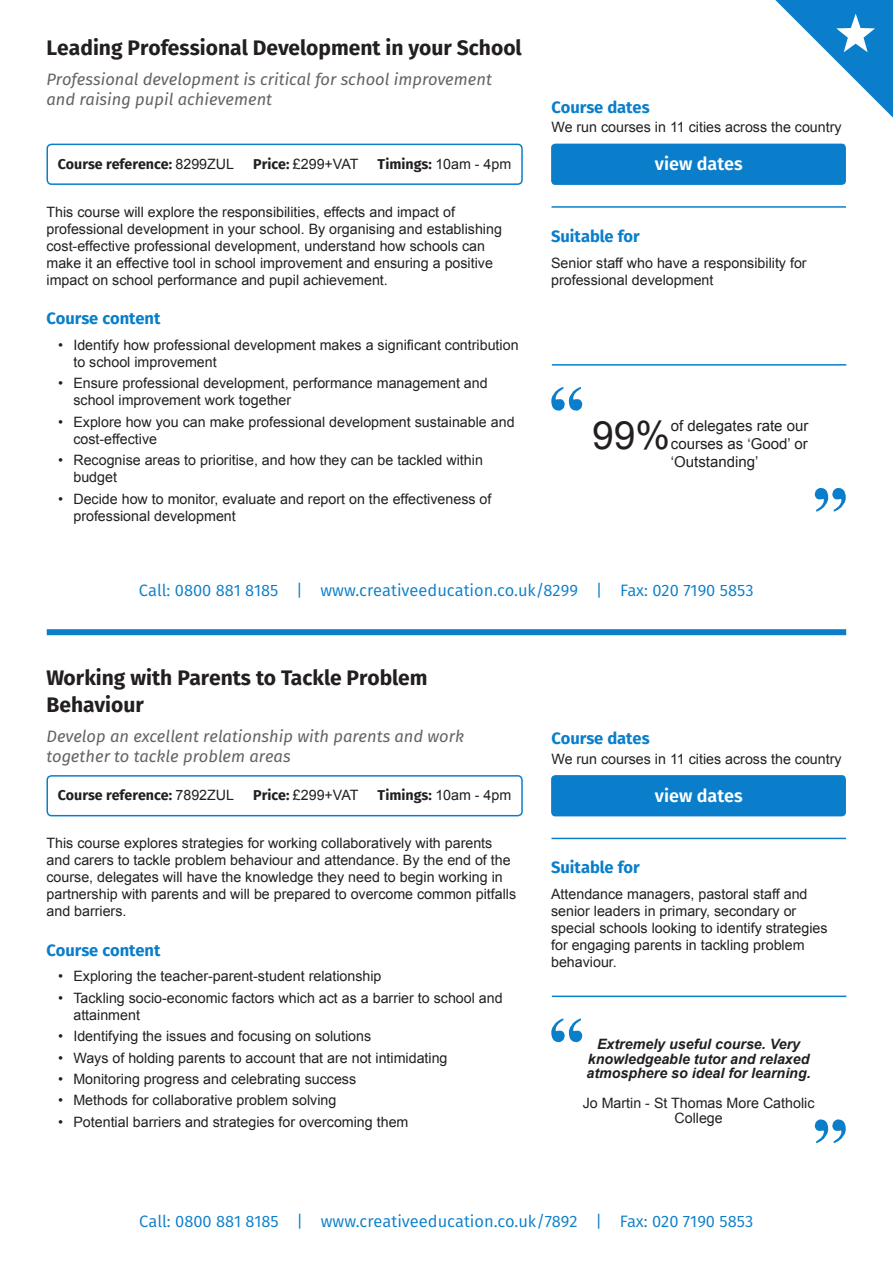
<style>
.page{position:relative;width:893px;height:1263px;background:#fff}
.page>*{position:absolute;margin:0;border:0;box-sizing:border-box;transform-origin:0 0}
.t1{font:39px "Arial";color:#231f20}
.t2{font:700 21px/27px "Fira Sans";color:#231f20}
.t3{font:600 18px "Fira Sans";color:#fff}
.t4{font:italic 16.5px/19.5px "Fira Sans";color:#636366}
.t5{font:16.5px "Fira Sans";color:#0a7eca}
.t6{font:700 16.5px "Fira Sans";color:#0a7eca}
.t7{font:15px/18px "Arial";color:#231f20;text-align:justify}
.t8{font:14.25px/17.1px "Arial";color:#231f20}
.t9{font:italic 700 14.25px/15px "Arial";color:#231f20;text-align:center}
.t10{font:700 14.25px "Fira Sans";color:#231f20}
.s1{font-family:"Arial";font-weight:400}
.s2{font-family:"Fira Sans";font-weight:700}
</style>
<div class="page">
<div style="left:47px;top:629px;width:799px;height:6px;background:#0a7eca"></div>
<svg style="left:551px;top:387px;width:32px;height:24px"></svg>
<svg style="left:814px;top:487px;width:32px;height:25px"></svg>
<hr style="left:551px;top:206px;width:295px;height:2px;background:#0a7eca">
<div style="left:551px;top:144px;width:295px;height:41px;background:#0a7eca;border-radius:4px"></div>
<div style="left:46px;top:144px;width:477px;height:41px;border:2px solid #0a7eca;border-radius:4px"></div>
<hr style="left:552px;top:364px;width:294px;height:2px;background:#0a7eca">
<svg style="left:775px;top:0;width:118px;height:118px"></svg>
<svg style="left:551px;top:1018px;width:32px;height:25px"></svg>
<svg style="left:814px;top:1119px;width:32px;height:24px"></svg>
<hr style="left:551px;top:838px;width:295px;height:1px;background:#0a7eca">
<div style="left:551px;top:775px;width:295px;height:41px;background:#0a7eca;border-radius:4px"></div>
<div style="left:46px;top:775px;width:477px;height:41px;border:2px solid #0a7eca;border-radius:4px"></div>
<hr style="left:552px;top:995px;width:294px;height:2px;background:#0a7eca">
<p class="t2" style="left:46px;top:34px;width:477px">Leading Professional Development in your School</p>
<p class="t4" style="left:46px;top:70px;width:447px">Professional development is critical for school improvement and raising pupil achievement</p>
<p class="t6" style="left:551px;top:96px;width:100px">Course dates</p>
<p class="t8" style="left:551px;top:119px;width:292px">We run courses in 11 cities across the country</p>
<p class="t10" style="left:58px;top:154px;width:178px">Course reference: <span class="s1">8299ZUL</span></p>
<p class="t8" style="left:253px;top:156px;width:107px"><span class="s2">Price:</span> £299+VAT</p>
<p class="t10" style="left:378px;top:154px;width:135px">Timings: <span class="s1">10am - 4pm</span></p>
<p class="t3" style="left:655px;top:151px;width:89px">view dates</p>
<p class="t8" style="left:46px;top:203px;width:457px">This course will explore the responsibilities, effects and impact of professional development in your school. By organising and establishing cost-effective professional development, understand how schools can make it an effective tool in school improvement and ensuring a positive impact on school performance and pupil achievement.</p>
<p class="t6" style="left:46px;top:307px;width:115px">Course content</p>
<p class="t8" style="left:73px;top:336px;width:447px;text-indent:-15px">• Identify how professional development makes a significant contribution to school improvement</p>
<p class="t8" style="left:73px;top:375px;width:416px;text-indent:-15px">• Ensure professional development, performance management and school improvement work together</p>
<p class="t8" style="left:73px;top:413px;width:443px;text-indent:-15px">• Explore how you can make professional development sustainable and cost-effective</p>
<p class="t8" style="left:73px;top:452px;width:411px;text-indent:-15px">• Recognise areas to prioritise, and how they can be tackled within budget</p>
<p class="t8" style="left:73px;top:490px;width:419px;text-indent:-15px">• Decide how to monitor, evaluate and report on the effectiveness of professional development</p>
<p class="t6" style="left:551px;top:225px;width:90px">Suitable for</p>
<p class="t8" style="left:551px;top:254px;width:257px">Senior staff who have a responsibility for professional development</p>
<p class="t7" style="left:671px;top:417px;width:139px">of delegates rate our courses as ‘Good’ or ‘Outstanding’</p>
<p class="t1" style="left:592px;top:410px;width:80px">99%</p>
<p class="t5" style="left:139px;top:578px;width:616px">Call: 0800 881 8185 | www.creativeeducation.co.uk/8299 | Fax: 020 7190 5853</p>
<p class="t2" style="left:46px;top:665px;width:383px">Working with Parents to Tackle Problem<br>Behaviour</p>
<p class="t4" style="left:46px;top:727px;width:419px">Develop an excellent relationship with parents and work together to tackle problem areas</p>
<p class="t6" style="left:551px;top:727px;width:100px">Course dates</p>
<p class="t8" style="left:551px;top:750px;width:292px">We run courses in 11 cities across the country</p>
<p class="t10" style="left:58px;top:785px;width:178px">Course reference: <span class="s1">7892ZUL</span></p>
<p class="t8" style="left:253px;top:787px;width:107px"><span class="s2">Price:</span> £299+VAT</p>
<p class="t10" style="left:378px;top:785px;width:135px">Timings: <span class="s1">10am - 4pm</span></p>
<p class="t3" style="left:655px;top:783px;width:89px">view dates</p>
<p class="t8" style="left:46px;top:835px;width:471px">This course explores strategies for working collaboratively with parents and carers to tackle problem behaviour and attendance. By the end of the course, delegates will have the knowledge they need to begin working in partnership with parents and will be prepared to overcome common pitfalls and barriers.</p>
<p class="t6" style="left:46px;top:938px;width:115px">Course content</p>
<p class="t8" style="left:58px;top:968px;width:325px">• Exploring the teacher-parent-student relationship</p>
<p class="t8" style="left:73px;top:989px;width:431px;text-indent:-15px">• Tackling socio-economic factors which act as a barrier to school and attainment</p>
<p class="t8" style="left:58px;top:1028px;width:315px">• Identifying the issues and focusing on solutions</p>
<p class="t8" style="left:58px;top:1049px;width:391px">• Ways of holding parents to account that are not intimidating</p>
<p class="t8" style="left:58px;top:1070px;width:300px">• Monitoring progress and celebrating success</p>
<p class="t8" style="left:58px;top:1092px;width:280px">• Methods for collaborative problem solving</p>
<p class="t8" style="left:58px;top:1113px;width:352px">• Potential barriers and strategies for overcoming them</p>
<p class="t6" style="left:551px;top:856px;width:90px">Suitable for</p>
<p class="t8" style="left:551px;top:885px;width:278px">Attendance managers, pastoral staff and senior leaders in primary, secondary or special schools looking to identify strategies for engaging parents in tackling problem behaviour.</p>
<p class="t9" style="left:587px;top:1036px;width:226px">Extremely useful course. Very knowledgeable tutor and relaxed atmosphere so ideal for learning.</p>
<p class="t8" style="left:583px;top:1096px;width:233px;line-height:15px;text-align:center">Jo Martin - St Thomas More Catholic<br>College</p>
<p class="t5" style="left:139px;top:1210px;width:615px">Call: 0800 881 8185 | www.creativeeducation.co.uk/7892 | Fax: 020 7190 5853</p>
</div>
